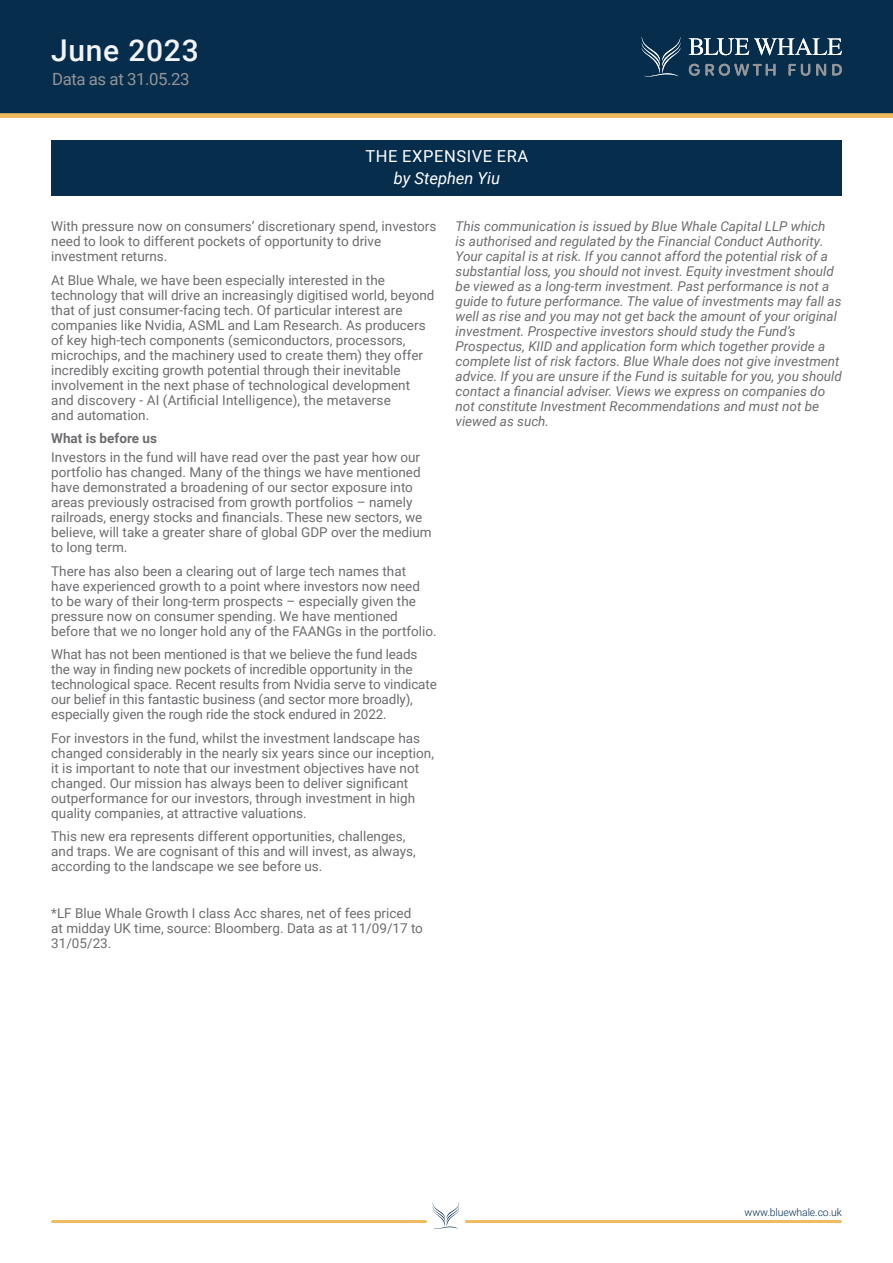
<style>
.page{position:relative;width:893px;height:1263px;background:#fff}
.page>*{position:absolute;margin:0;border:0;box-sizing:border-box;transform-origin:0 0}
.t1{font:500 30px "Roboto";letter-spacing:.025em;color:#f2f4f6}
.t2{font:16.8px "Roboto";letter-spacing:-.025em;color:#939598}
.t3{font:16.5px/22.5px "Roboto";letter-spacing:.035em;color:#fff;text-align:center}
.Paragraph_Style_6{font:13.5px/15px "Roboto";color:#6c6d70}
.Paragraph_Style_6-2{font:italic 13.5px/15px "Roboto";color:#6c6d70}
.Paragraph_Style_6-3{font:700 13.5px "Roboto";color:#6c6d70}
.t4{font:300 10.5px "Roboto";letter-spacing:-.01em;color:#052b4c}
.s1{font-style:italic}
</style>
<div class="page">
<div style="left:0;top:0;width:893px;height:116px;background:#072d4c"></div>
<svg style="left:433px;top:1202px;width:26px;height:27px"></svg>
<hr style="left:53px;top:1220px;width:372px;height:3px;background:#f0bb60">
<hr style="left:466px;top:1220px;width:374px;height:3px;background:#f0bb60">
<div style="left:0;top:113px;width:893px;height:5px;background:#f0bb60"></div>
<svg style="left:642px;top:38px;width:38px;height:39px"></svg>
<svg style="left:689px;top:38px;width:153px;height:17px"></svg>
<svg style="left:689px;top:64px;width:86px;height:12px"></svg>
<svg style="left:789px;top:64px;width:21px;height:12px"></svg>
<svg style="left:816px;top:64px;width:10px;height:12px"></svg>
<svg style="left:832px;top:64px;width:10px;height:12px"></svg>
<div style="left:51px;top:140px;width:791px;height:56px;background:#072d4c"></div>
<p class="t1" style="left:51px;top:29px;width:149px">June 2023</p>
<p class="t2" style="left:52px;top:67px;width:139px">Data as at 31.05.23</p>
<p class="t3" style="left:365px;top:144px;width:164px">THE EXPENSIVE ERA <span class="s1">by Stephen Yiu</span></p>
<p class="Paragraph_Style_6" style="left:51px;top:218px;width:387px">With pressure now on consumers’ discretionary spend, investors need to look to different pockets of opportunity to drive investment returns.</p>
<p class="Paragraph_Style_6" style="left:51px;top:272px;width:385px">At Blue Whale, we have been especially interested in the technology that will drive an increasingly digitised world, beyond that of just consumer-facing tech. Of particular interest are companies like Nvidia, ASML and Lam Research. As producers of key high-tech components (semiconductors, processors, microchips, and the machinery used to create them) they offer incredibly exciting growth potential through their inevitable involvement in the next phase of technological development and discovery - AI (Artificial Intelligence), the metaverse<br>and automation.</p>
<p class="Paragraph_Style_6-3" style="left:51px;top:429px;width:107px">What is before us</p>
<p class="Paragraph_Style_6" style="left:51px;top:449px;width:382px">Investors in the fund will have read over the past year how our portfolio has changed. Many of the things we have mentioned have demonstrated a broadening of our sector exposure into areas previously ostracised from growth portfolios – namely railroads, energy stocks and financials. These new sectors, we believe, will take a greater share of global GDP over the medium to long term.</p>
<p class="Paragraph_Style_6" style="left:51px;top:563px;width:387px">There has also been a clearing out of large tech names that have experienced growth to a point where investors now need<br>to be wary of their long-term prospects – especially given the pressure now on consumer spending. We have mentioned before that we no longer hold any of the FAANGs in the portfolio.</p>
<p class="Paragraph_Style_6" style="left:51px;top:646px;width:387px">What has not been mentioned is that we believe the fund leads the way in finding new pockets of incredible opportunity in the technological space. Recent results from Nvidia serve to vindicate our belief in this fantastic business (and sector more broadly), especially given the rough ride the stock endured in 2022.</p>
<p class="Paragraph_Style_6" style="left:51px;top:730px;width:384px">For investors in the fund, whilst the investment landscape has changed considerably in the nearly six years since our inception, it is important to note that our investment objectives have not changed. Our mission has always been to deliver significant outperformance for our investors, through investment in high quality companies, at attractive valuations.</p>
<p class="Paragraph_Style_6" style="left:51px;top:828px;width:366px">This new era represents different opportunities, challenges, and traps. We are cognisant of this and will invest, as always, according to the landscape we see before us.</p>
<p class="Paragraph_Style_6" style="left:51px;top:905px;width:373px">*LF Blue Whale Growth I class Acc shares, net of fees priced at midday UK time, source: Bloomberg. Data as at 11/09/17 to<br>31/05/23.</p>
<p class="Paragraph_Style_6-2" style="left:456px;top:218px;width:388px">This communication is issued by Blue Whale Capital LLP which<br>is authorised and regulated by the Financial Conduct Authority.<br>Your capital is at risk. If you cannot afford the potential risk of a substantial loss, you should not invest. Equity investment should be viewed as a long-term investment. Past performance is not a guide to future performance. The value of investments may fall as well as rise and you may not get back the amount of your original investment. Prospective investors should study the Fund’s Prospectus, KIID and application form which together provide a complete list of risk factors. Blue Whale does not give investment advice. If you are unsure if the Fund is suitable for you, you should contact a financial adviser. Views we express on companies do not constitute Investment Recommendations and must not be viewed as such.</p>
<p class="t4" style="left:745px;top:1204px;width:99px">www.bluewhale.co.uk</p>
</div>
